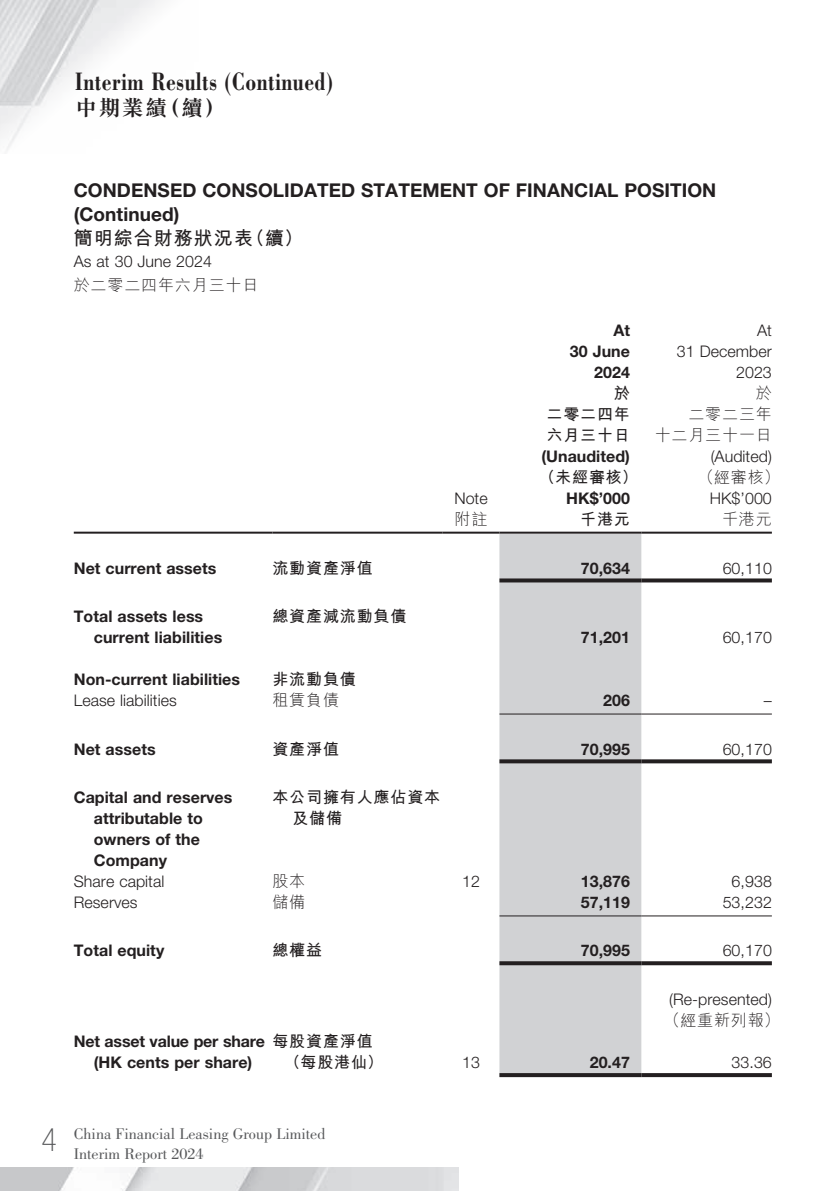
<style>
.page{position:relative;width:840px;height:1191px;background:#fff}
.page>*{position:absolute;margin:0;border:0;box-sizing:border-box;transform-origin:0 0}
.t1{font:700 26px "Bodoni Std";letter-spacing:.03em;color:#231f20;scale:.75 1}
.t2{font:700 22px "M Sung HK";color:#231f20}
.t3{font:700 19px/24px "Helvetica Neue LT Std";letter-spacing:.005em;color:#231f20}
.t4{font:700 19px "M Hei HK";letter-spacing:.055em;color:#231f20}
.t5{font:700 16px/21px "Helvetica Neue LT Std";letter-spacing:.005em;color:#231f20}
.t6{font:300 16px/21px "Helvetica Neue LT Std";letter-spacing:.005em;color:#231f20;text-align:right}
.t7{font:700 16px/21px "M Hei HK";letter-spacing:.055em;color:#231f20}
.t8{font:16px/20px "Bodoni Std";color:#57585a}
.t9{font:300 16px/21px "M Hei HK";letter-spacing:.055em;color:#231f20;text-align:right}
.s1{font-family:"Helvetica Neue LT Std";font-weight:100;font-stretch:condensed;font-size:32px}
</style>
<div class="page">
<img style="left:0;top:0;width:160px;height:151px">
<img style="left:0;top:1167px;width:458px;height:24px">
<div style="left:499px;top:533px;width:142px;height:540px;background:#d1d2d4"></div>
<hr style="left:74px;top:531px;width:198px;height:2px;background:#231f20">
<hr style="left:272px;top:531px;width:170px;height:2px;background:#231f20">
<hr style="left:442px;top:531px;width:57px;height:2px;background:#231f20">
<hr style="left:499px;top:531px;width:142px;height:2px;background:#231f20">
<hr style="left:641px;top:531px;width:130px;height:2px;background:#231f20">
<svg style="left:499px;top:578px;width:142px;height:4px"></svg>
<svg style="left:641px;top:578px;width:130px;height:4px"></svg>
<hr style="left:499px;top:713px;width:142px;height:1px;background:#231f20">
<hr style="left:641px;top:713px;width:130px;height:1px;background:#231f20">
<svg style="left:499px;top:759px;width:142px;height:4px"></svg>
<svg style="left:641px;top:759px;width:130px;height:4px"></svg>
<hr style="left:499px;top:915px;width:142px;height:1px;background:#231f20">
<hr style="left:641px;top:915px;width:130px;height:1px;background:#231f20">
<svg style="left:499px;top:961px;width:142px;height:4px"></svg>
<svg style="left:641px;top:961px;width:130px;height:4px"></svg>
<svg style="left:499px;top:1073px;width:142px;height:4px"></svg>
<svg style="left:641px;top:1073px;width:130px;height:4px"></svg>
<h1 class="t1" style="left:75px;top:65px;width:344px">Interim Results (Continued)</h1>
<h2 class="t2" style="left:75px;top:92px;width:152px">中期業績（續）</h2>
<p class="t3" style="left:74px;top:178px;width:643px">CONDENSED CONSOLIDATED STATEMENT OF FINANCIAL POSITION (Continued)</p>
<p class="t4" style="left:74px;top:224px;width:231px">簡明綜合財務狀況表（續）</p>
<p class="t6" style="left:74px;top:251px;width:140px">As at 30 June 2024</p>
<p class="t9" style="left:74px;top:274px;width:186px">於二零二四年六月三十日</p>
<p class="t5" style="left:569px;top:320px;width:62px;text-align:right">At<br>30 June<br>2024</p>
<p class="t6" style="left:676px;top:320px;width:96px">At<br>31 December<br>2023</p>
<p class="t7" style="left:546px;top:382px;width:85px;text-align:justify;text-indent:67px">於二零二四年六月三十日</p>
<p class="t9" style="left:654px;top:382px;width:119px">於<br>二零二三年<br>十二月三十一日</p>
<p class="t5" style="left:541px;top:446px;width:90px">(Unaudited)</p>
<p class="t6" style="left:710px;top:446px;width:63px">(Audited)</p>
<p class="t7" style="left:539px;top:466px;width:100px">（未經審核）</p>
<p class="t9" style="left:697px;top:466px;width:83px">（經審核）</p>
<p class="t6" style="left:454px;top:488px;width:35px">Note</p>
<p class="t5" style="left:566px;top:488px;width:65px">HK$’000</p>
<p class="t6" style="left:709px;top:488px;width:63px">HK$’000</p>
<p class="t9" style="left:454px;top:508px;width:34px">附註</p>
<p class="t7" style="left:580px;top:508px;width:51px">千港元</p>
<p class="t9" style="left:721px;top:508px;width:51px">千港元</p>
<p class="t5" style="left:74px;top:557px;width:144px">Net current assets</p>
<p class="t7" style="left:272px;top:556px;width:102px">流動資產淨值</p>
<p class="t5" style="left:580px;top:557px;width:51px">70,634</p>
<p class="t6" style="left:722px;top:557px;width:51px">60,110</p>
<p class="t5" style="left:94px;top:606px;width:130px;text-indent:-20px">Total assets less current liabilities</p>
<p class="t7" style="left:272px;top:605px;width:135px">總資產減流動負債</p>
<p class="t5" style="left:580px;top:627px;width:51px">71,201</p>
<p class="t6" style="left:722px;top:627px;width:51px">60,170</p>
<p class="t5" style="left:74px;top:669px;width:168px">Non-current liabilities</p>
<p class="t7" style="left:272px;top:668px;width:85px">非流動負債</p>
<p class="t6" style="left:74px;top:690px;width:104px">Lease liabilities</p>
<p class="t9" style="left:272px;top:689px;width:68px">租賃負債</p>
<p class="t5" style="left:603px;top:690px;width:28px">206</p>
<p class="t6" style="left:763px;top:690px;width:9px">–</p>
<p class="t5" style="left:74px;top:738px;width:83px">Net assets</p>
<p class="t7" style="left:272px;top:737px;width:68px">資產淨值</p>
<p class="t5" style="left:580px;top:738px;width:51px">70,995</p>
<p class="t6" style="left:722px;top:738px;width:51px">60,170</p>
<p class="t5" style="left:94px;top:786px;width:140px;text-indent:-20px">Capital and reserves attributable to owners of the<br>Company</p>
<p class="t7" style="left:292px;top:785px;width:149px;text-indent:-20px">本公司擁有人應佔資本及儲備</p>
<p class="t6" style="left:74px;top:870px;width:92px">Share capital</p>
<p class="t9" style="left:272px;top:870px;width:34px">股本</p>
<p class="t6" style="left:462px;top:870px;width:19px">12</p>
<p class="t5" style="left:580px;top:870px;width:51px">13,876</p>
<p class="t6" style="left:731px;top:870px;width:42px">6,938</p>
<p class="t6" style="left:74px;top:891px;width:65px">Reserves</p>
<p class="t9" style="left:272px;top:891px;width:34px">儲備</p>
<p class="t5" style="left:580px;top:891px;width:51px">57,119</p>
<p class="t6" style="left:722px;top:891px;width:51px">53,232</p>
<p class="t5" style="left:74px;top:940px;width:92px">Total equity</p>
<p class="t7" style="left:272px;top:938px;width:51px">總權益</p>
<p class="t5" style="left:580px;top:940px;width:51px">70,995</p>
<p class="t6" style="left:722px;top:940px;width:51px">60,170</p>
<p class="t6" style="left:668px;top:988px;width:104px">(Re-presented)</p>
<p class="t9" style="left:664px;top:1009px;width:117px">（經重新列報）</p>
<p class="t5" style="left:74px;top:1030px;width:192px;text-align:center">Net asset value per share (HK cents per share)</p>
<p class="t7" style="left:284px;top:1029px;width:100px;text-indent:-12px">每股資產淨值（每股港仙）</p>
<p class="t6" style="left:462px;top:1051px;width:19px">13</p>
<p class="t5" style="left:589px;top:1051px;width:42px">20.47</p>
<p class="t6" style="left:731px;top:1051px;width:42px">33.36</p>
<p class="t8" style="left:74px;top:1123px;width:253px;text-indent:-32px"><span class="s1">4</span> China Financial Leasing Group Limited<br>Interim Report 2024</p>
</div>
